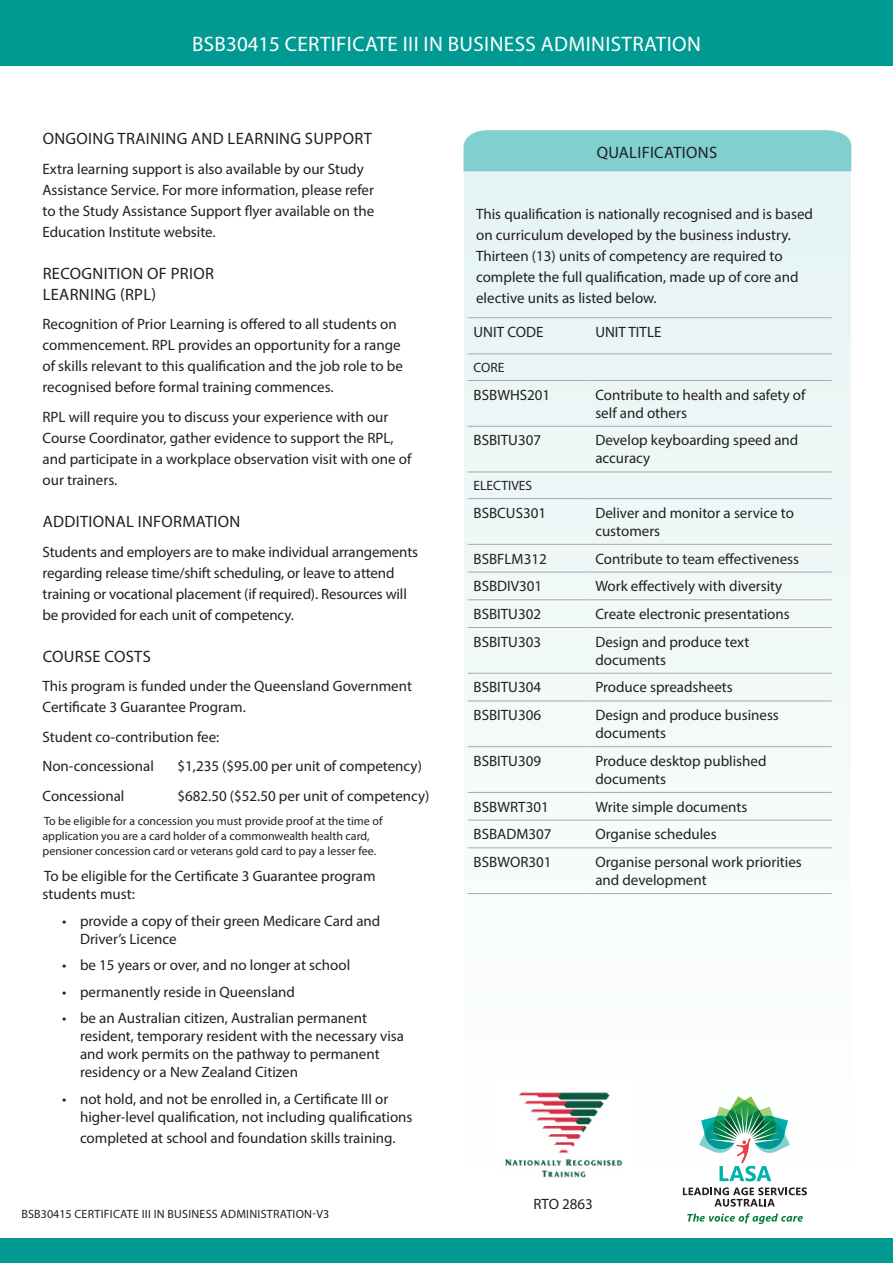
<style>
.page{position:relative;width:893px;height:1263px;background:#fff}
.page>*{position:absolute;margin:0;border:0;box-sizing:border-box;transform-origin:0 0}
.t1{font:21px "Myriad Pro";letter-spacing:.02em;color:#fff}
.heading{font:16.5px/21px "Myriad Pro";letter-spacing:.02em;color:#231f20}
.CONTENT{font:16.5px "Myriad Pro";letter-spacing:.02em;color:#231f20}
.CONTENT-2{font:15px/21px "Myriad Pro";color:#231f20}
.CONTENT-3{font:13.5px "Myriad Pro";color:#231f20}
.CONTENT-4{font:12px/15px "Myriad Pro";color:#231f20}
.CONTENT-5{font:12px "Myriad Pro";letter-spacing:.02em;color:#231f20}
</style>
<div class="page">
<div style="left:464px;top:162px;width:387px;height:1003px;background:#f1f9f8"></div>
<hr style="left:468px;top:317px;width:121px;height:1px;background:#a8a9ad">
<hr style="left:589px;top:317px;width:243px;height:1px;background:#a8a9ad">
<hr style="left:468px;top:353px;width:121px;height:1px;background:#a8a9ad">
<hr style="left:589px;top:353px;width:243px;height:1px;background:#a8a9ad">
<hr style="left:468px;top:380px;width:121px;height:1px;background:#a8a9ad">
<hr style="left:589px;top:380px;width:243px;height:1px;background:#a8a9ad">
<hr style="left:468px;top:426px;width:121px;height:1px;background:#a8a9ad">
<hr style="left:589px;top:426px;width:243px;height:1px;background:#a8a9ad">
<hr style="left:468px;top:472px;width:121px;height:1px;background:#a8a9ad">
<hr style="left:589px;top:472px;width:243px;height:1px;background:#a8a9ad">
<hr style="left:468px;top:498px;width:121px;height:1px;background:#a8a9ad">
<hr style="left:589px;top:498px;width:243px;height:1px;background:#a8a9ad">
<hr style="left:468px;top:544px;width:121px;height:1px;background:#a8a9ad">
<hr style="left:589px;top:544px;width:243px;height:1px;background:#a8a9ad">
<hr style="left:468px;top:572px;width:121px;height:1px;background:#a8a9ad">
<hr style="left:589px;top:572px;width:243px;height:1px;background:#a8a9ad">
<hr style="left:468px;top:599px;width:121px;height:1px;background:#a8a9ad">
<hr style="left:589px;top:599px;width:243px;height:1px;background:#a8a9ad">
<hr style="left:468px;top:627px;width:121px;height:1px;background:#a8a9ad">
<hr style="left:589px;top:627px;width:243px;height:1px;background:#a8a9ad">
<hr style="left:468px;top:673px;width:121px;height:1px;background:#a8a9ad">
<hr style="left:589px;top:673px;width:243px;height:1px;background:#a8a9ad">
<hr style="left:468px;top:700px;width:121px;height:1px;background:#a8a9ad">
<hr style="left:589px;top:700px;width:243px;height:1px;background:#a8a9ad">
<hr style="left:468px;top:746px;width:121px;height:1px;background:#a8a9ad">
<hr style="left:589px;top:746px;width:243px;height:1px;background:#a8a9ad">
<hr style="left:468px;top:792px;width:121px;height:1px;background:#a8a9ad">
<hr style="left:589px;top:792px;width:243px;height:1px;background:#a8a9ad">
<hr style="left:468px;top:820px;width:121px;height:1px;background:#a8a9ad">
<hr style="left:589px;top:820px;width:243px;height:1px;background:#a8a9ad">
<hr style="left:468px;top:847px;width:121px;height:1px;background:#a8a9ad">
<hr style="left:589px;top:847px;width:243px;height:1px;background:#a8a9ad">
<hr style="left:468px;top:893px;width:121px;height:1px;background:#a8a9ad">
<hr style="left:589px;top:893px;width:243px;height:1px;background:#a8a9ad">
<svg style="left:687px;top:1213px;width:116px;height:11px"></svg>
<svg style="left:683px;top:1187px;width:124px;height:19px"></svg>
<svg style="left:699px;top:1096px;width:91px;height:85px"></svg>
<div style="left:0;top:0;width:893px;height:66px;background:#009a92"></div>
<div style="left:0;top:1238px;width:893px;height:25px;background:#009a92"></div>
<div style="left:463px;top:130px;width:388px;height:41px;background:#81cfcf"></div>
<img style="left:494px;top:1076px;width:138px;height:102px">
<p class="t1" style="left:192px;top:31px;width:510px">BSB30415 CERTIFICATE III IN BUSINESS ADMINISTRATION</p>
<p class="CONTENT" style="left:43px;top:128px;width:331px">ONGOING TRAINING AND LEARNING SUPPORT</p>
<p class="CONTENT-2" style="left:43px;top:158px;width:333px">Extra learning support is also available by our Study Assistance Service. For more information, please refer to the Study Assistance Support flyer available on the Education Institute website.</p>
<p class="heading" style="left:43px;top:263px;width:173px">RECOGNITION OF PRIOR<br>LEARNING (RPL)</p>
<p class="CONTENT-2" style="left:43px;top:314px;width:362px">Recognition of Prior Learning is offered to all students on commencement. RPL provides an opportunity for a range of skills relevant to this qualification and the job role to be recognised before formal training commences.</p>
<p class="CONTENT-2" style="left:43px;top:406px;width:370px">RPL will require you to discuss your experience with our Course Coordinator, gather evidence to support the RPL, and participate in a workplace observation visit with one of our trainers.</p>
<p class="heading" style="left:43px;top:511px;width:199px">ADDITIONAL INFORMATION</p>
<p class="CONTENT-2" style="left:43px;top:541px;width:377px">Students and employers are to make individual arrangements regarding release time/shift scheduling, or leave to attend training or vocational placement (if required). Resources will be provided for each unit of competency.</p>
<p class="heading" style="left:43px;top:646px;width:110px">COURSE COSTS</p>
<p class="CONTENT-2" style="left:43px;top:676px;width:371px">This program is funded under the Queensland Government<br>Certificate 3 Guarantee Program.</p>
<p class="CONTENT-2" style="left:43px;top:726px;width:178px">Student co-contribution fee:</p>
<p class="CONTENT-2" style="left:43px;top:756px;width:113px">Non-concessional</p>
<p class="CONTENT-2" style="left:178px;top:756px;width:246px">$1,235 ($95.00 per unit of competency)</p>
<p class="CONTENT-2" style="left:43px;top:785px;width:83px">Concessional</p>
<p class="CONTENT-2" style="left:178px;top:785px;width:253px">$682.50 ($52.50 per unit of competency)</p>
<p class="CONTENT-4" style="left:43px;top:813px;width:342px">To be eligible for a concession you must provide proof at the time of application you are a card holder of a commonwealth health card, pensioner concession card or veterans gold card to pay a lesser fee.</p>
<p class="CONTENT-2" style="left:43px;top:867px;width:335px;line-height:18px">To be eligible for the Certificate 3 Guarantee program students must:</p>
<p class="CONTENT-2" style="left:80px;top:911px;width:302px;line-height:18px;text-indent:-18px">• provide a copy of their green Medicare Card and<br>Driver’s Licence</p>
<p class="CONTENT-2" style="left:62px;top:954px;width:290px">• be 15 years or over, and no longer at school</p>
<p class="CONTENT-2" style="left:62px;top:981px;width:234px">• permanently reside in Queensland</p>
<p class="CONTENT-2" style="left:80px;top:1009px;width:326px;line-height:18px;text-indent:-18px">• be an Australian citizen, Australian permanent resident, temporary resident with the necessary visa and work permits on the pathway to permanent residency or a New Zealand Citizen</p>
<p class="CONTENT-2" style="left:80px;top:1089px;width:334px;line-height:18px;text-indent:-18px">• not hold, and not be enrolled in, a Certificate III or higher-level qualification, not including qualifications</p>
<p class="CONTENT-2" style="left:80px;top:1127px;width:317px">completed at school and foundation skills training.</p>
<p class="CONTENT-5" style="left:21px;top:1206px;width:309px">BSB30415 CERTIFICATE III IN BUSINESS ADMINISTRATION-V3</p>
<p class="heading" style="left:597px;top:142px;width:122px">QUALIFICATIONS</p>
<p class="CONTENT-2" style="left:476px;top:203px;width:338px">This qualification is nationally recognised and is based on curriculum developed by the business industry.<br>Thirteen (13) units of competency are required to complete the full qualification, made up of core and elective units as listed below.</p>
<p class="CONTENT-2" style="left:474px;top:321px;width:71px">UNIT CODE</p>
<p class="CONTENT-2" style="left:595px;top:321px;width:68px">UNIT TITLE</p>
<p class="CONTENT-3" style="left:474px;top:359px;width:32px">CORE</p>
<p class="CONTENT-2" style="left:474px;top:384px;width:78px">BSBWHS201</p>
<p class="CONTENT-2" style="left:595px;top:385px;width:212px;line-height:18px">Contribute to health and safety of self and others</p>
<p class="CONTENT-2" style="left:474px;top:430px;width:69px">BSBITU307</p>
<p class="CONTENT-2" style="left:595px;top:431px;width:205px;line-height:18px">Develop keyboarding speed and accuracy</p>
<p class="CONTENT-3" style="left:474px;top:477px;width:60px">ELECTIVES</p>
<p class="CONTENT-2" style="left:474px;top:502px;width:74px">BSBCUS301</p>
<p class="CONTENT-2" style="left:595px;top:504px;width:200px;line-height:18px">Deliver and monitor a service to customers</p>
<p class="CONTENT-2" style="left:474px;top:548px;width:75px">BSBFLM312</p>
<p class="CONTENT-2" style="left:595px;top:548px;width:205px">Contribute to team effectiveness</p>
<p class="CONTENT-2" style="left:474px;top:575px;width:70px">BSBDIV301</p>
<p class="CONTENT-2" style="left:595px;top:575px;width:189px">Work effectively with diversity</p>
<p class="CONTENT-2" style="left:474px;top:603px;width:69px">BSBITU302</p>
<p class="CONTENT-2" style="left:595px;top:603px;width:196px">Create electronic presentations</p>
<p class="CONTENT-2" style="left:474px;top:631px;width:69px">BSBITU303</p>
<p class="CONTENT-2" style="left:595px;top:632px;width:156px;line-height:18px">Design and produce text documents</p>
<p class="CONTENT-2" style="left:474px;top:677px;width:69px">BSBITU304</p>
<p class="CONTENT-2" style="left:595px;top:677px;width:139px">Produce spreadsheets</p>
<p class="CONTENT-2" style="left:474px;top:704px;width:69px">BSBITU306</p>
<p class="CONTENT-2" style="left:595px;top:706px;width:185px;line-height:18px">Design and produce business documents</p>
<p class="CONTENT-2" style="left:474px;top:750px;width:69px">BSBITU309</p>
<p class="CONTENT-2" style="left:595px;top:752px;width:173px;line-height:18px">Produce desktop published documents</p>
<p class="CONTENT-2" style="left:474px;top:796px;width:77px">BSBWRT301</p>
<p class="CONTENT-2" style="left:595px;top:796px;width:154px">Write simple documents</p>
<p class="CONTENT-2" style="left:474px;top:823px;width:79px">BSBADM307</p>
<p class="CONTENT-2" style="left:595px;top:823px;width:123px">Organise schedules</p>
<p class="CONTENT-2" style="left:474px;top:851px;width:79px">BSBWOR301</p>
<p class="CONTENT-2" style="left:595px;top:853px;width:208px;line-height:18px">Organise personal work priorities and development</p>
<p class="CONTENT-2" style="left:533px;top:1193px;width:61px">RTO 2863</p>
</div>
